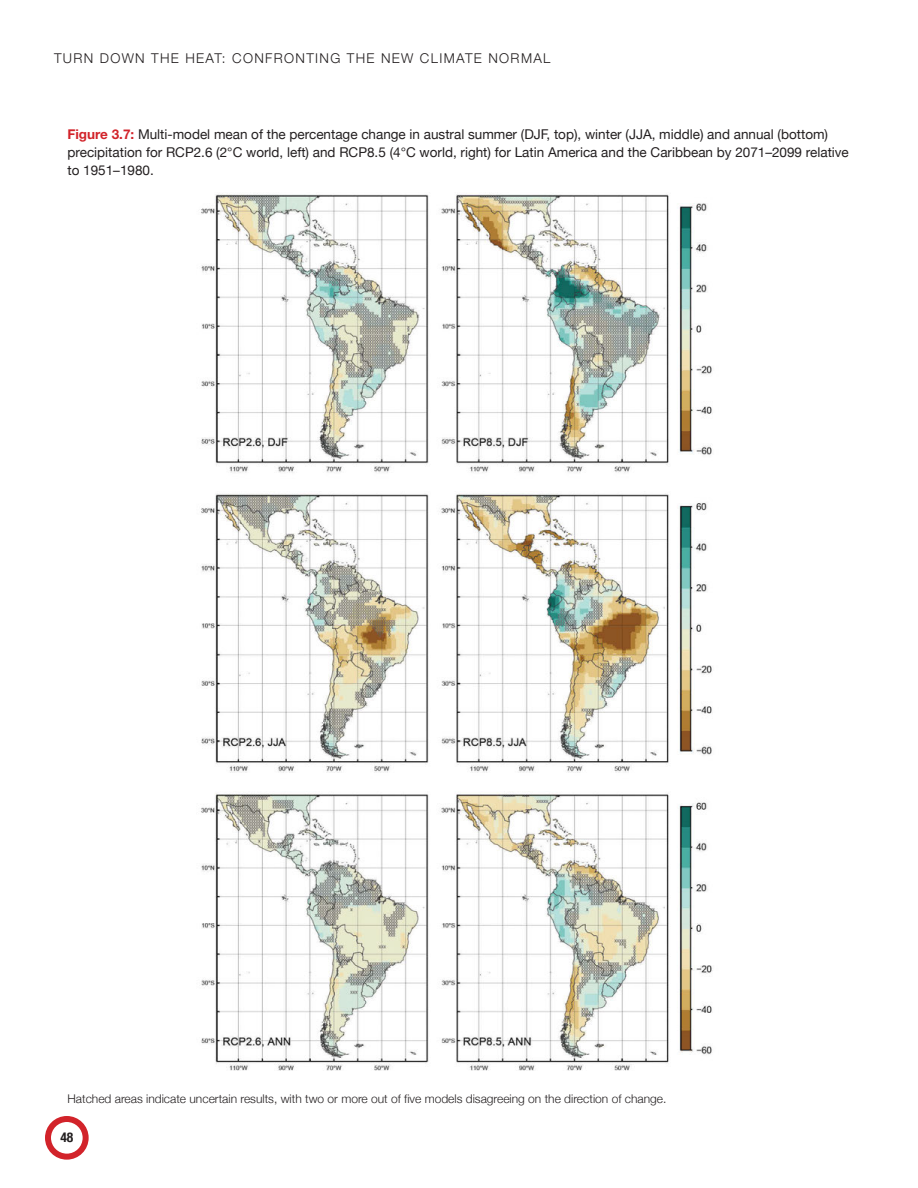
<style>
.page{position:relative;width:918px;height:1188px;background:#fff}
.page>*{position:absolute;margin:0;border:0;box-sizing:border-box;transform-origin:0 0}
.t1{font:13.5px/18px "Helvetica Neue";color:#231f20}
.t2{font:300 13.5px "Helvetica Neue";letter-spacing:.1em;color:#231f20}
.t3{font:700 condensed 13.5px "Helvetica Neue";color:#231f20}
.t4{font:300 12px "Helvetica Neue";color:#231f20}
.s1{font-weight:700;color:#d2232a}
</style>
<div class="page">
<div style="left:45px;top:1116px;width:44px;height:44px;border:6px solid #d2232a;border-radius:50%"></div>
<img style="left:201px;top:194px;width:512px;height:877px">
<p class="t2" style="left:54px;top:50px;width:498px">TURN DOWN THE HEAT: CONFRONTING THE NEW CLIMATE NORMAL</p>
<p class="t1" style="left:67px;top:125px;width:783px"><span class="s1">Figure 3.7:</span> Multi-model mean of the percentage change in austral summer (DJF, top), winter (JJA, middle) and annual (bottom) precipitation for RCP2.6 (2°C world, left) and RCP8.5 (4°C world, right) for Latin America and the Caribbean by 2071–2099 relative to 1951–1980.</p>
<p class="t4" style="left:68px;top:1092px;width:600px">Hatched areas indicate uncertain results, with two or more out of five models disagreeing on the direction of change.</p>
<p class="t3" style="left:60px;top:1129px;width:14px">48</p>
</div>
